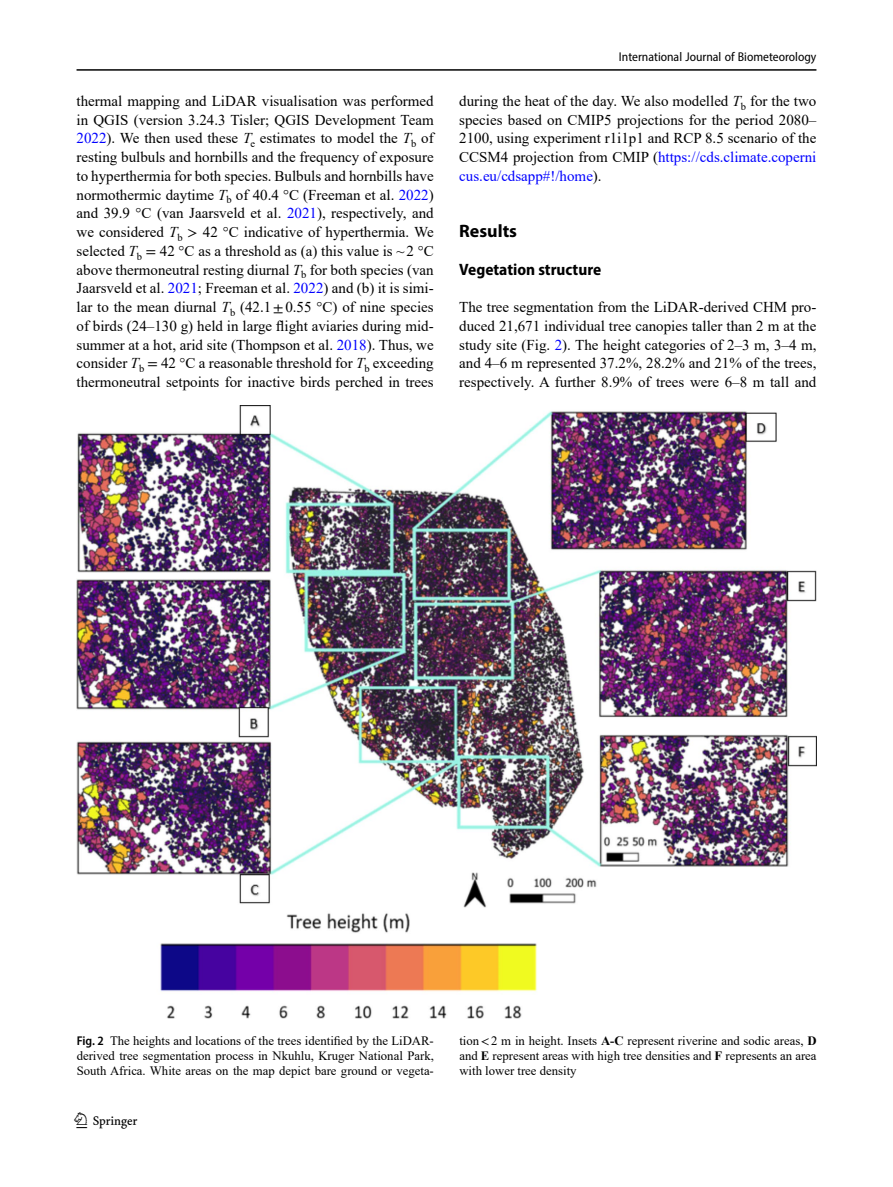
<style>
.page{position:relative;width:893px;height:1187px;background:#fff}
.page>*{position:absolute;margin:0;border:0;box-sizing:border-box;transform-origin:0 0}
.t1{font:22.5px "Springnew";color:#000}
.Head_1{font:700 18px "Myriad Pro";color:#000}
.Head_2_After_1{font:700 semi-condensed 16.5px "Myriad Pro";color:#000}
.Body_Text_Indent{font:15px/18.8px "Times New Roman";color:#000;text-align:justify}
.Body_Text{font:15px/18.8px "Times New Roman";color:#000;text-align:justify}
.Figure_Caption{font:12.75px/15px "Times New Roman";color:#000;text-align:justify}
.t2{font:semi-condensed 12.75px "Myriad Pro";color:#000}
.s1{color:#00f}
.s2{font-style:italic}
.s3{font-family:"STIX"}
.s4{font-family:"Myriad Pro";font-weight:600;font-stretch:semi-condensed}
.s5{font-weight:700}
</style>
<div class="page">
<hr style="left:77px;top:69px;width:739px;height:2px;background:#000">
<img style="left:77px;top:406px;width:740px;height:612px">
<p class="Body_Text_Indent" style="left:77px;top:91px;width:359px">thermal mapping and LiDAR visualisation was performed in QGIS (version 3.24.3 Tisler; QGIS Development Team <span class="s1">2022</span>). We then used these <span class="s2">T</span><sub>e</sub> estimates to model the <span class="s2">T</span><sub>b</sub> of resting bulbuls and hornbills and the frequency of exposure to hyperthermia for both species. Bulbuls and hornbills have normothermic daytime <span class="s2">T</span><sub>b</sub> of 40.4 °C (Freeman et al. <span class="s1">2022</span>) and 39.9 °C (van Jaarsveld et al. <span class="s1">2021</span>), respectively, and we considered <span class="s2">T</span><sub>b</sub> <span class="s3">&gt;</span> 42 °C indicative of hyperthermia. We selected <span class="s2">T</span><sub>b</sub> <span class="s3">=</span> 42 °C as a threshold as (a) this value is ~2 °C above thermoneutral resting diurnal <span class="s2">T</span><sub>b</sub> for both species (van Jaarsveld et al. <span class="s1">2021</span>; Freeman et al. <span class="s1">2022</span>) and (b) it is simi&shy;lar to the mean diurnal <span class="s2">T</span><sub>b</sub> (42.1<span class="s3">±</span>0.55 °C) of nine species of birds (24–130 g) held in large flight aviaries during mid&shy;summer at a hot, arid site (Thompson et al. <span class="s1">2018</span>). Thus, we consider <span class="s2">T</span><sub>b</sub> <span class="s3">=</span> 42 °C a reasonable threshold for <span class="s2">T</span><sub>b</sub> exceeding thermoneutral setpoints for inactive birds perched in trees</p>
<p class="t2" style="left:619px;top:49px;width:199px">International Journal of Biometeorology</p>
<p class="Body_Text_Indent" style="left:459px;top:91px;width:359px">during the heat of the day. We also modelled <span class="s2">T</span><sub>b</sub> for the two species based on CMIP5 projections for the period 2080– 2100, using experiment r1i1p1 and RCP 8.5 scenario of the CCSM4 projection from CMIP (<span class="s1">https://cds.climate.coperni cus.eu/cdsapp#!/home</span>).</p>
<p class="Head_1" style="left:459px;top:219px;width:59px">Results</p>
<p class="Head_2_After_1" style="left:459px;top:258px;width:144px">Vegetation structure</p>
<p class="Body_Text" style="left:459px;top:297px;width:359px">The tree segmentation from the LiDAR-derived CHM pro&shy;duced 21,671 individual tree canopies taller than 2 m at the study site (Fig. <span class="s1">2</span>). The height categories of 2–3 m, 3–4 m, and 4–6 m represented 37.2%, 28.2% and 21% of the trees, respectively. A further 8.9% of trees were 6–8 m tall and</p>
<p class="Figure_Caption" style="left:77px;top:1032px;width:359px"><span class="s4">Fig. 2</span> The heights and locations of the trees identified by the LiDAR&shy;derived tree segmentation process in Nkuhlu, Kruger National Park, South Africa. White areas on the map depict bare ground or vegeta-</p>
<p class="Figure_Caption" style="left:459px;top:1032px;width:359px">tion<span class="s3">&lt;</span>2 m in height. Insets <span class="s5">A-C</span> represent riverine and sodic areas, <span class="s5">D </span>and <span class="s5">E</span> represent areas with high tree densities and <span class="s5">F</span> represents an area with lower tree density</p>
<h1 class="t1" style="left:77px;top:1107px;width:63px">1 3</h1>
</div>
